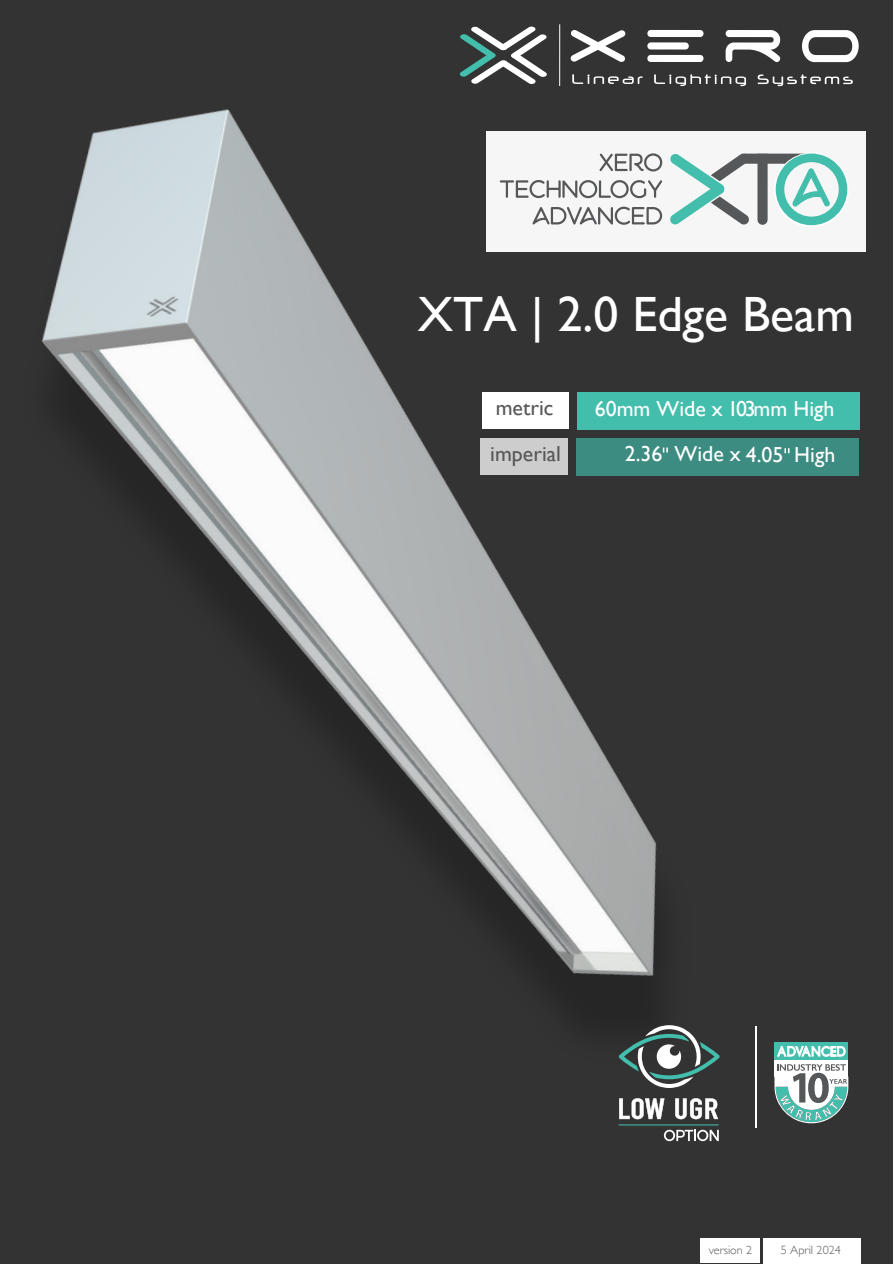
<style>
.page{position:relative;width:894px;height:1264px;background:#fff}
.page>*{position:absolute;margin:0;border:0;box-sizing:border-box;transform-origin:0 0}
.t1{font:49.5px "Gill Sans";color:#fff}
.t2{font:21.75px "Gill Sans";color:#fff}
.t3{font:21.75px "Gill Sans";color:#565759}
.t4{font:300 12px "Gill Sans";color:#565759}
</style>
<div class="page">
<div style="left:0;top:0;width:893px;height:1262px;background:#333"></div>
<div style="left:700px;top:1238px;width:59px;height:24px;background:#fff"></div>
<div style="left:486px;top:131px;width:379px;height:121px;background:#f6f6f6"></div>
<div style="left:577px;top:392px;width:282px;height:37px;background:#43beac"></div>
<div style="left:576px;top:438px;width:283px;height:37px;background:#3d8c81"></div>
<svg style="left:792px;top:153px;width:56px;height:73px"></svg>
<svg style="left:792px;top:74px;width:60px;height:11px"></svg>
<svg style="left:725px;top:30px;width:55px;height:32px"></svg>
<svg style="left:802px;top:30px;width:56px;height:32px"></svg>
<svg style="left:647px;top:55px;width:56px;height:7px"></svg>
<svg style="left:647px;top:30px;width:56px;height:19px"></svg>
<svg style="left:570px;top:30px;width:55px;height:32px"></svg>
<hr style="left:559px;top:24px;width:1px;height:62px;background:#fff">
<svg style="left:460px;top:26px;width:87px;height:42px"></svg>
<div style="left:762px;top:1238px;width:98px;height:24px;background:#fff"></div>
<img style="left:41px;top:68px;width:751px;height:945px">
<div style="left:774px;top:1060px;width:74px;height:16px;background:#fff"></div>
<div style="left:774px;top:1041px;width:74px;height:18px;background:#43beac"></div>
<svg style="left:774px;top:1064px;width:74px;height:60px"></svg>
<svg style="left:777px;top:1045px;width:68px;height:11px"></svg>
<svg style="left:619px;top:1098px;width:45px;height:21px"></svg>
<svg style="left:675px;top:1098px;width:43px;height:21px"></svg>
<svg style="left:618px;top:1025px;width:101px;height:62px"></svg>
<hr style="left:618px;top:1124px;width:100px;height:1px;background:#43beac">
<hr style="left:754px;top:1026px;width:2px;height:101px;background:#fff">
<svg style="left:663px;top:1129px;width:55px;height:11px"></svg>
<h1 class="t1" style="left:418px;top:285px;width:437px">XTA | 2.0 Edge Beam</h1>
<p class="t3" style="left:495px;top:395px;width:59px">metric</p>
<p class="t2" style="left:594px;top:396px;width:241px">60mm Wide x 103mm High</p>
<p class="t3" style="left:490px;top:441px;width:72px">imperial</p>
<p class="t2" style="left:624px;top:441px;width:212px">2.36 Wide x 4.05 High</p>
<p class="t4" style="left:708px;top:1240px;width:45px">version 2</p>
<p class="t4" style="left:780px;top:1240px;width:62px">5 April 2024</p>
</div>
